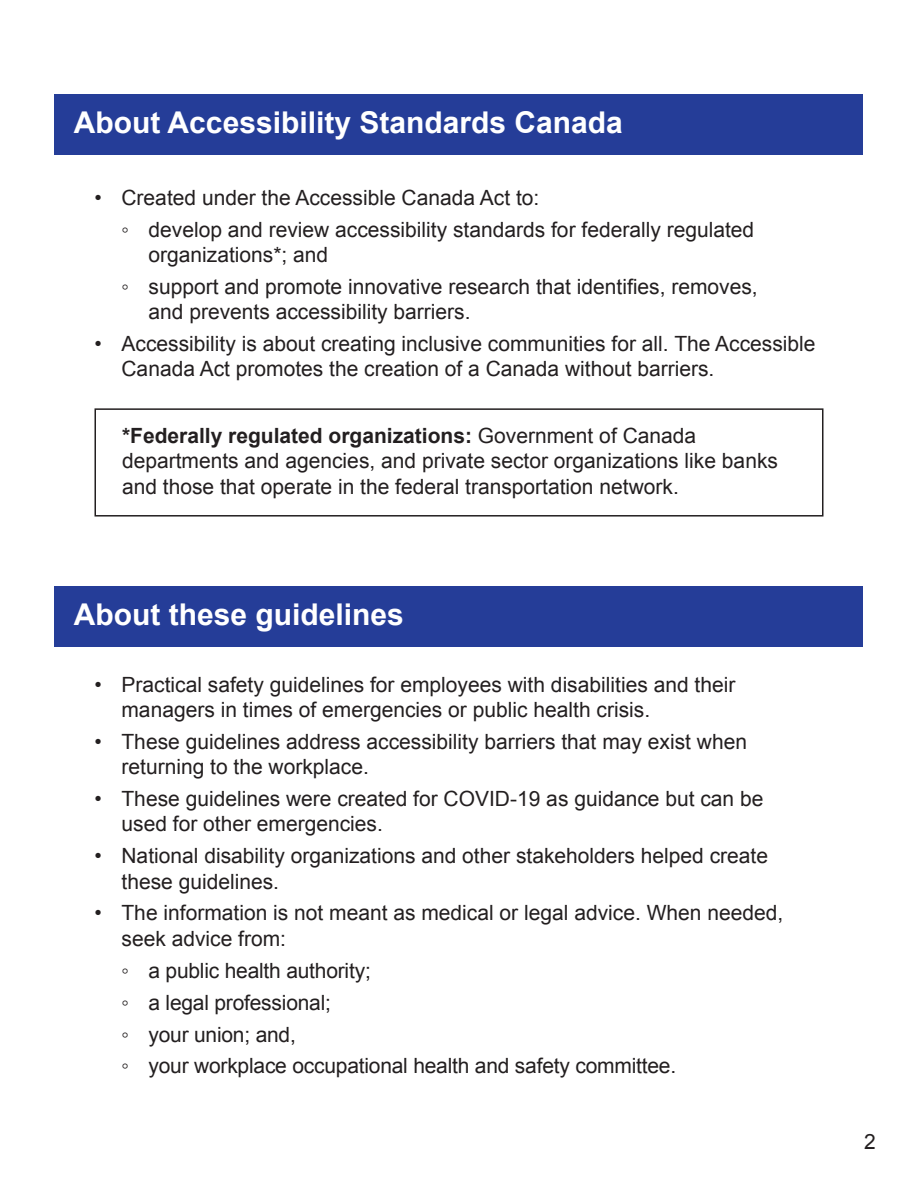
<style>
.page{position:relative;width:918px;height:1188px;background:#fff}
.page>*{position:absolute;margin:0;border:0;box-sizing:border-box;transform-origin:0 0}
.H2_White{font:700 30px "Arial";color:#fff}
.Body_Bullets_1{font:21px/25.2px "Arial";color:#231f20}
.Body_Bullets_2{font:21px/25.2px "Arial";color:#231f20}
.Body{font:21px/25.2px "Arial";color:#231f20}
.s1{font-weight:700}
</style>
<div class="page">
<div style="left:94px;top:408px;width:730px;height:109px;border:2px solid #231f20"></div>
<div style="left:55px;top:94px;width:808px;height:61px;background:#253d98"></div>
<div style="left:55px;top:586px;width:808px;height:61px;background:#253d98"></div>
<h2 class="H2_White" style="left:74px;top:103px;width:551px">About Accessibility Standards Canada</h2>
<p class="Body_Bullets_1" style="left:94px;top:185px;width:446px">• Created under the Accessible Canada Act to:</p>
<p class="Body_Bullets_2" style="left:148px;top:217px;width:607px;text-indent:-27px">◦ develop and review accessibility standards for federally regulated organizations*; and</p>
<p class="Body_Bullets_2" style="left:148px;top:274px;width:611px;text-indent:-27px">◦ support and promote innovative research that identifies, removes, and prevents accessibility barriers.</p>
<p class="Body_Bullets_1" style="left:122px;top:331px;width:696px;text-indent:-27px">• Accessibility is about creating inclusive communities for all. The Accessible<br>Canada Act promotes the creation of a Canada without barriers.</p>
<p class="Body" style="left:122px;top:423px;width:657px"><span class="s1">*Federally regulated organizations:</span> Government of Canada departments and agencies, and private sector organizations like banks and those that operate in the federal transportation network.</p>
<h2 class="H2_White" style="left:74px;top:595px;width:332px">About these guidelines</h2>
<p class="Body_Bullets_1" style="left:122px;top:672px;width:615px;text-indent:-27px">• Practical safety guidelines for employees with disabilities and their managers in times of emergencies or public health crisis.</p>
<p class="Body_Bullets_1" style="left:122px;top:729px;width:627px;text-indent:-27px">• These guidelines address accessibility barriers that may exist when returning to the workplace.</p>
<p class="Body_Bullets_1" style="left:122px;top:786px;width:643px;text-indent:-27px">• These guidelines were created for COVID-19 as guidance but can be used for other emergencies.</p>
<p class="Body_Bullets_1" style="left:122px;top:844px;width:648px;text-indent:-27px">• National disability organizations and other stakeholders helped create these guidelines.</p>
<p class="Body_Bullets_1" style="left:122px;top:901px;width:663px;text-indent:-27px">• The information is not meant as medical or legal advice. When needed, seek advice from:</p>
<p class="Body_Bullets_2" style="left:122px;top:958px;width:251px">◦ a public health authority;</p>
<p class="Body_Bullets_2" style="left:122px;top:990px;width:211px">◦ a legal professional;</p>
<p class="Body_Bullets_2" style="left:122px;top:1022px;width:176px">◦ your union; and,</p>
<p class="Body_Bullets_2" style="left:122px;top:1054px;width:556px">◦ your workplace occupational health and safety committee.</p>
<p class="Body" style="left:864px;top:1130px;width:13px">2</p>
</div>
